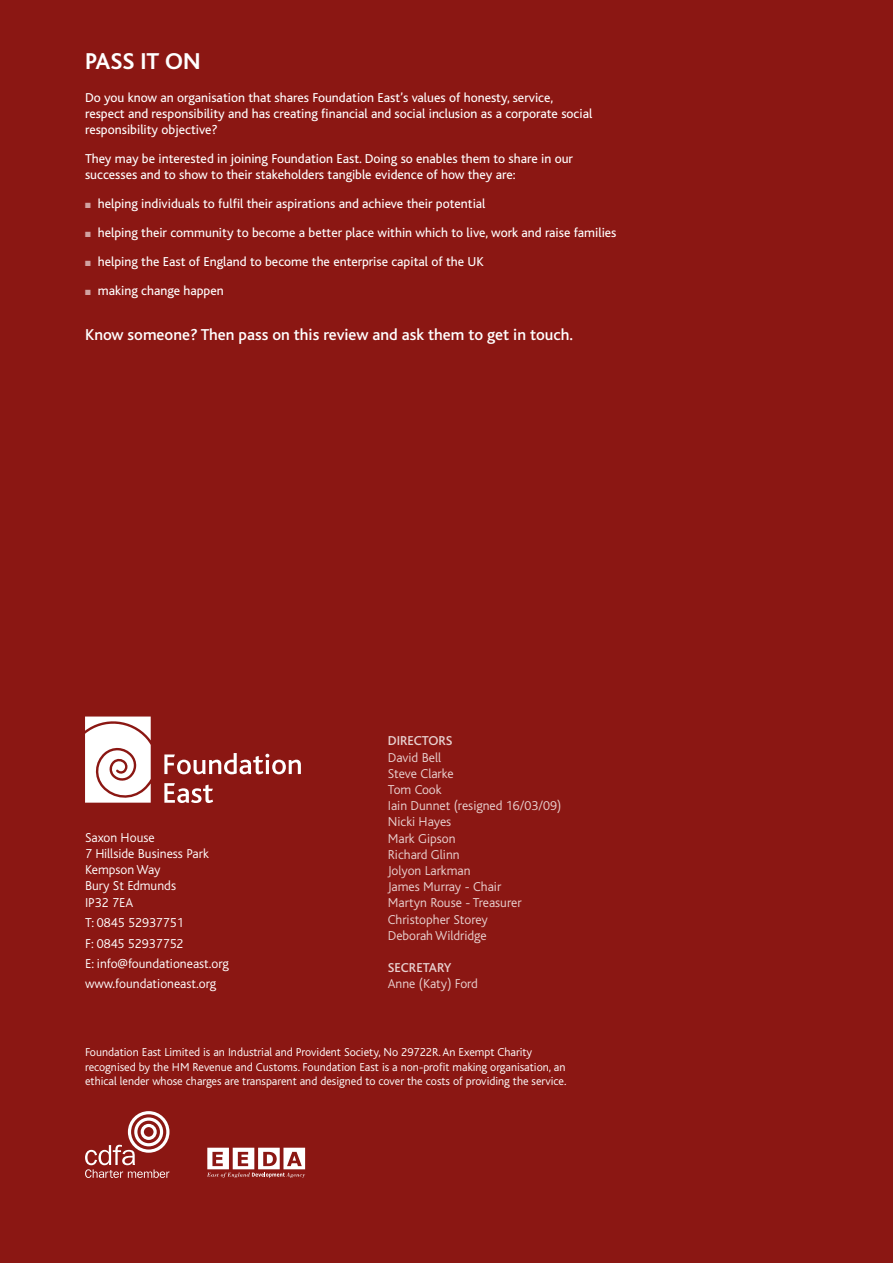
<style>
.page{position:relative;width:893px;height:1263px;background:#8b1713}
.page>*{position:absolute;margin:0;border:0;box-sizing:border-box;transform-origin:0 0}
.t1{font:700 24px "Bliss";color:#fff}
.t2{font:500 16.5px "Bliss";color:#fff}
.t3{font:13.5px/16.2px "Bliss";color:#fff}
.t4{font:300 13.5px/16.2px "Bliss";color:#e8d1d0}
.t5{font:300 13.5px/16.2px "Bliss";color:#fff}
.t6{font:500 13.5px "Bliss";color:#e8d1d0}
.t7{font:300 12px/14.4px "Bliss";color:#fff}
.s1{color:#d1a2a1}
</style>
<div class="page">
<svg style="left:85px;top:1111px;width:84px;height:67px"></svg>
<svg style="left:207px;top:1148px;width:98px;height:30px"></svg>
<svg style="left:164px;top:753px;width:137px;height:21px"></svg>
<svg style="left:164px;top:783px;width:49px;height:20px"></svg>
<svg style="left:85px;top:716px;width:66px;height:87px;background:#efdfdf"></svg>
<h1 class="t1" style="left:85px;top:49px;width:112px">PASS IT ON</h1>
<p class="t3" style="left:85px;top:90px;width:509px">Do you know an organisation that shares Foundation East’s values of honesty, service, respect and responsibility and has creating financial and social inclusion as a corporate social responsibility objective?</p>
<p class="t3" style="left:85px;top:151px;width:490px">They may be interested in joining Foundation East. Doing so enables them to share in our successes and to show to their stakeholders tangible evidence of how they are:</p>
<p class="t3" style="left:85px;top:196px;width:402px"><span class="s1">■</span> helping individuals to fulfil their aspirations and achieve their potential</p>
<p class="t3" style="left:85px;top:225px;width:533px"><span class="s1">■</span> helping their community to become a better place within which to live, work and raise families</p>
<p class="t3" style="left:85px;top:254px;width:400px"><span class="s1">■</span> helping the East of England to become the enterprise capital of the UK</p>
<p class="t3" style="left:85px;top:283px;width:140px"><span class="s1">■</span> making change happen</p>
<p class="t2" style="left:85px;top:326px;width:490px">Know someone? Then pass on this review and ask them to get in touch.</p>
<p class="t5" style="left:85px;top:829px;width:125px">Saxon House<br>7 Hillside Business Park<br>Kempson Way<br>Bury St Edmunds<br>IP32 7EA</p>
<p class="t5" style="left:85px;top:913px;width:145px;line-height:20.4px">T: 0845 52937751<br>F: 0845 52937752<br>E: info@foundationeast.org www.foundationeast.org</p>
<p class="t6" style="left:388px;top:734px;width:66px">DIRECTORS</p>
<p class="t4" style="left:388px;top:749px;width:175px">David Bell<br>Steve Clarke<br>Tom Cook<br>Iain Dunnet (resigned 16/03/09)<br>Nicki Hayes<br>Mark Gipson<br>Richard Glinn<br>Jolyon Larkman<br>James Murray - Chair<br>Martyn Rouse - Treasurer<br>Christopher Storey<br>Deborah Wildridge</p>
<p class="t6" style="left:388px;top:961px;width:65px">SECRETARY</p>
<p class="t4" style="left:388px;top:976px;width:92px">Anne (Katy) Ford</p>
<p class="t7" style="left:85px;top:1045px;width:483px">Foundation East Limited is an Industrial and Provident Society, No 29722R. An Exempt Charity recognised by the HM Revenue and Customs. Foundation East is a non-profit making organisation, an ethical lender whose charges are transparent and designed to cover the costs of providing the service.</p>
</div>
